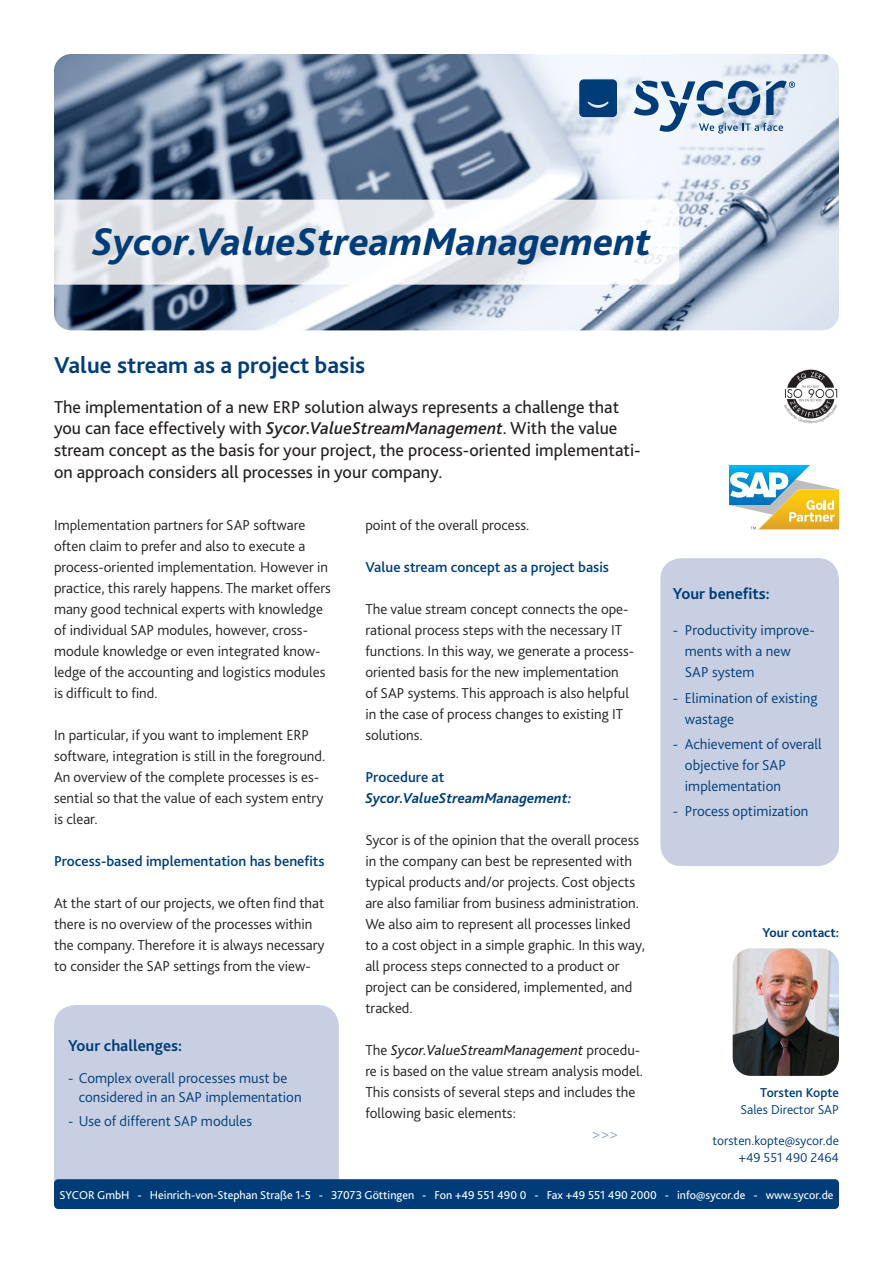
<style>
.page{position:relative;width:893px;height:1263px;background:#fff}
.page>*{position:absolute;margin:0;border:0;box-sizing:border-box;transform-origin:0 0}
.t1{font:italic 800 40.5px "Bliss 2";color:#003d78}
.t2{font:700 24px "Bliss 2";color:#003d78}
.t3{font:18px/21.6px "Bliss 2";color:#231f20}
.t4{font:700 16.5px "Bliss 2";color:#003d78}
.t5{font:300 15px/21px "Bliss 2";color:#231f20}
.t6{font:300 15px/21px "Bliss 2";color:#003d78}
.t7{font:500 15px "Bliss 2";color:#003d78}
.t8{font:italic 700 15px/21px "Bliss 2";color:#003d78}
.t9{font:300 15px "Bliss 2";color:#909fc4}
.t10{font:300 13.5px "Bliss 2";color:#003d78}
.t11{font:700 13.5px "Bliss 2";color:#003d78}
.t12{font:500 13.5px "Bliss 2";color:#003d78}
.t13{font:12px "Bliss 2";color:#fff}
.s1{font-weight:500;font-style:italic}
.s2{font-weight:500;font-style:normal}
.s3{font-weight:400;font-style:italic}
</style>
<div class="page">
<div style="left:54px;top:1005px;width:285px;height:204px;background:#c8cfe2;border-radius:21px"></div>
<div style="left:660px;top:558px;width:179px;height:308px;background:#c8cfe2;border-radius:21px"></div>
<img style="left:54px;top:54px;width:785px;height:276px">
<svg style="left:54px;top:200px;width:625px;height:85px"></svg>
<img style="left:784px;top:369px;width:54px;height:55px">
<svg style="left:634px;top:81px;width:161px;height:53px"></svg>
<svg style="left:579px;top:79px;width:38px;height:38px"></svg>
<svg style="left:729px;top:465px;width:110px;height:64px"></svg>
<div style="left:54px;top:1179px;width:785px;height:30px;background:#003d78;border-radius:4px"></div>
<img style="left:733px;top:948px;width:106px;height:128px">
<p class="t1" style="left:92px;top:216px;width:561px">Sycor.ValueStreamManagement</p>
<p class="t2" style="left:54px;top:351px;width:313px">Value stream as a project basis</p>
<p class="t3" style="left:54px;top:395px;width:588px">The implementation of a new ERP solution always represents a challenge that you can face effectively with <span class="s1">Sycor.ValueStreamManagement</span>. With the value stream concept as the basis for your project, the process-oriented implementati&shy;on approach considers all processes in your company.</p>
<p class="t5" style="left:54px;top:514px;width:278px">Implementation partners for SAP software often claim to prefer and also to execute a process-oriented implementation. However in practice, this rarely happens. The market offers many good technical experts with knowledge of individual SAP modules, however, cross&shy;module knowledge or even integrated know&shy;ledge of the accounting and logistics modules is difficult to find.</p>
<p class="t5" style="left:54px;top:724px;width:273px">In particular, if you want to implement ERP software, integration is still in the foreground.<br>An overview of the complete processes is es&shy;sential so that the value of each system entry is clear.</p>
<p class="t7" style="left:54px;top:852px;width:272px">Process-based implementation has benefits</p>
<p class="t5" style="left:54px;top:892px;width:272px">At the start of our projects, we often find that there is no overview of the processes within the company. Therefore it is always necessary to consider the SAP settings from the view-</p>
<p class="t5" style="left:365px;top:514px;width:166px">point of the overall process.</p>
<p class="t7" style="left:365px;top:558px;width:245px">Value stream concept as a project basis</p>
<p class="t5" style="left:365px;top:598px;width:270px">The value stream concept connects the ope&shy;rational process steps with the necessary IT functions. In this way, we generate a process&shy;oriented basis for the new implementation of SAP systems. This approach is also helpful in the case of process changes to existing IT solutions.</p>
<p class="t8" style="left:365px;top:766px;width:208px"><span class="s2">Procedure at<br></span>Sycor.ValueStreamManagement:</p>
<p class="t5" style="left:365px;top:829px;width:275px">Sycor is of the opinion that the overall process in the company can best be represented with typical products and/or projects. Cost objects are also familiar from business administration.</p>
<p class="t5" style="left:365px;top:913px;width:281px">We also aim to represent all processes linked to a cost object in a simple graphic. In this way, all process steps connected to a product or project can be considered, implemented, and tracked.</p>
<p class="t5" style="left:365px;top:1039px;width:279px">The <span class="s3">Sycor.ValueStreamManagement</span> procedu&shy;re is based on the value stream analysis model.<br>This consists of several steps and includes the following basic elements:</p>
<p class="t9" style="left:591px;top:1125px;width:28px">&gt;&gt;&gt;</p>
<p class="t4" style="left:68px;top:1036px;width:116px">Your challenges:</p>
<p class="t6" style="left:79px;top:1067px;width:224px;line-height:19.5px;text-indent:-11px">- Complex overall processes must be considered in an SAP implementation</p>
<p class="t6" style="left:68px;top:1110px;width:186px">- Use of different SAP modules</p>
<p class="t4" style="left:673px;top:584px;width:98px">Your benefits:</p>
<p class="t6" style="left:685px;top:620px;width:131px;text-indent:-12px">- Productivity improve&shy;ments with a new<br>SAP system</p>
<p class="t6" style="left:685px;top:687px;width:134px;text-indent:-12px">- Elimination of existing wastage</p>
<p class="t6" style="left:685px;top:733px;width:138px;text-indent:-12px">- Achievement of overall objective for SAP implementation</p>
<p class="t6" style="left:673px;top:800px;width:137px">- Process optimization</p>
<p class="t11" style="left:762px;top:924px;width:78px">Your contact:</p>
<p class="t12" style="left:760px;top:1084px;width:80px">Torsten Kopte</p>
<p class="t10" style="left:740px;top:1101px;width:100px">Sales Director SAP</p>
<p class="t10" style="left:713px;top:1132px;width:128px">torsten.kopte@sycor.de</p>
<p class="t10" style="left:739px;top:1149px;width:102px">+49 551 490 2464</p>
<p class="t13" style="left:59px;top:1187px;width:776px">SYCOR GmbH - Heinrich-von-Stephan Straße 1-5 - 37073 Göttingen - Fon +49 551 490 0 - Fax +49 551 490 2000 - info@sycor.de - www.sycor.de</p>
</div>
